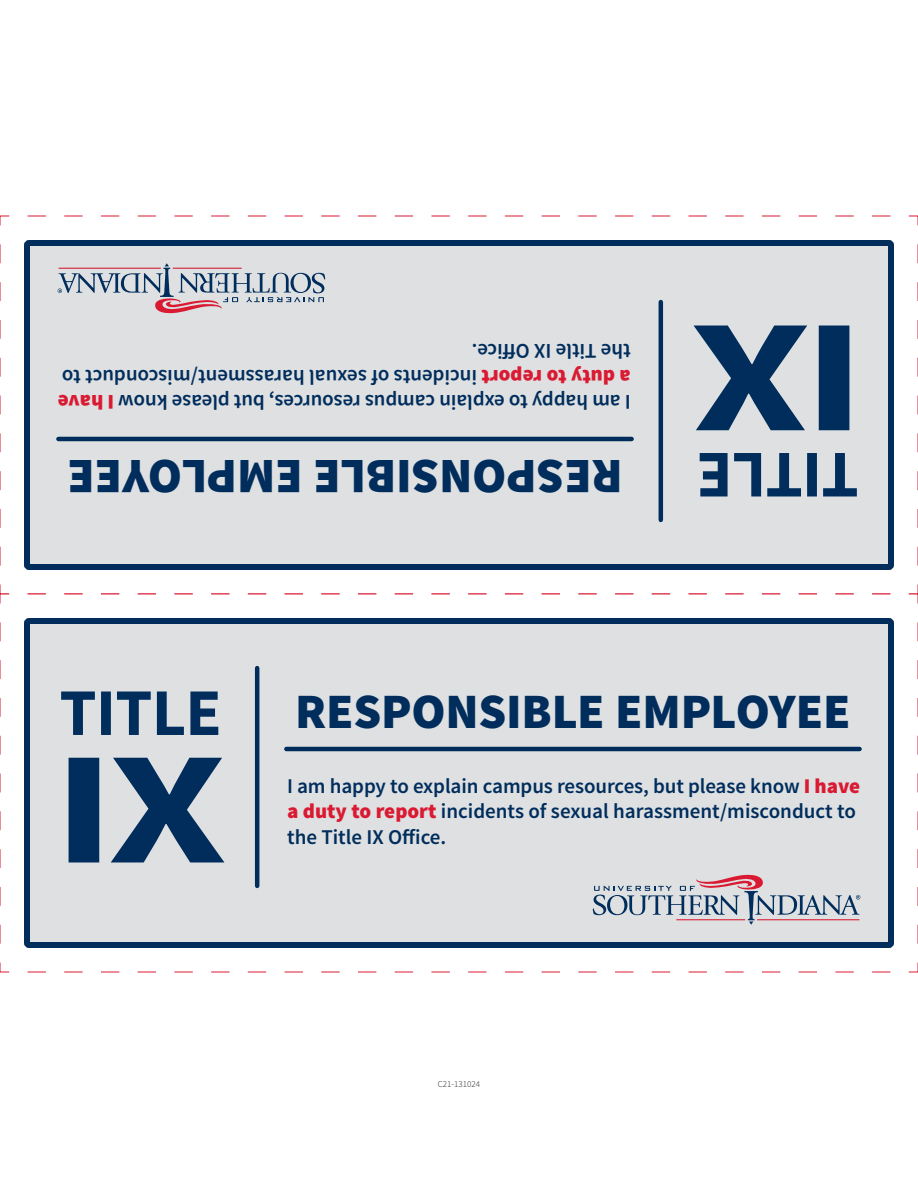
<style>
.page{position:relative;width:918px;height:1188px;background:#fff}
.page>*{position:absolute;margin:0;border:0;box-sizing:border-box;transform-origin:0 0}
.t1{font:900 49.5px "Source Sans Pro";letter-spacing:-.005em;color:#002d5c}
.t2{font:600 21px/25.5px "Source Sans Pro";letter-spacing:-.005em;color:#002d5c}
.t3{font:300 9px "Source Sans Pro";color:#231f20}
.s1{font-weight:900;color:#da1a32}
</style>
<div class="page">
<svg style="left:0;top:593px;width:918px;height:380px"></svg>
<div style="left:27px;top:243px;width:864px;height:324px;background:#dee0e1;border-radius:2px"></div>
<div style="left:24px;top:240px;width:870px;height:330px;border:6px solid #002d5c;border-radius:2px"></div>
<div style="left:27px;top:621px;width:864px;height:324px;background:#dee0e1;border-radius:2px"></div>
<div style="left:24px;top:618px;width:870px;height:330px;border:6px solid #002d5c;border-radius:2px"></div>
<svg style="left:694px;top:326px;width:155px;height:104px"></svg>
<svg style="left:700px;top:453px;width:157px;height:43px"></svg>
<svg style="left:69px;top:758px;width:155px;height:104px"></svg>
<svg style="left:61px;top:692px;width:157px;height:43px"></svg>
<hr style="left:659px;top:302px;width:4px;height:218px;background:#002d5c">
<hr style="left:255px;top:668px;width:4px;height:218px;background:#002d5c">
<hr style="left:58px;top:437px;width:574px;height:4px;background:#002d5c">
<hr style="left:286px;top:747px;width:574px;height:4px;background:#002d5c">
<svg style="left:58px;top:263px;width:267px;height:50px"></svg>
<svg style="left:593px;top:875px;width:267px;height:50px"></svg>
<p class="t2" style="left:631px;top:414px;width:575px;rotate:-180deg">I am happy to explain campus resources, but please know <span class="s1">I have a duty to report</span> incidents of sexual harassment/misconduct to the Title IX Office.</p>
<h1 class="t1" style="left:623px;top:509px;width:557px;rotate:-180deg">RESPONSIBLE EMPLOYEE</h1>
<h1 class="t1" style="left:295px;top:679px;width:557px">RESPONSIBLE EMPLOYEE</h1>
<p class="t2" style="left:287px;top:774px;width:575px">I am happy to explain campus resources, but please know <span class="s1">I have a duty to report</span> incidents of sexual harassment/misconduct to the Title IX Office.</p>
<p class="t3" style="left:438px;top:1078px;width:44px">C21-131024</p>
</div>
